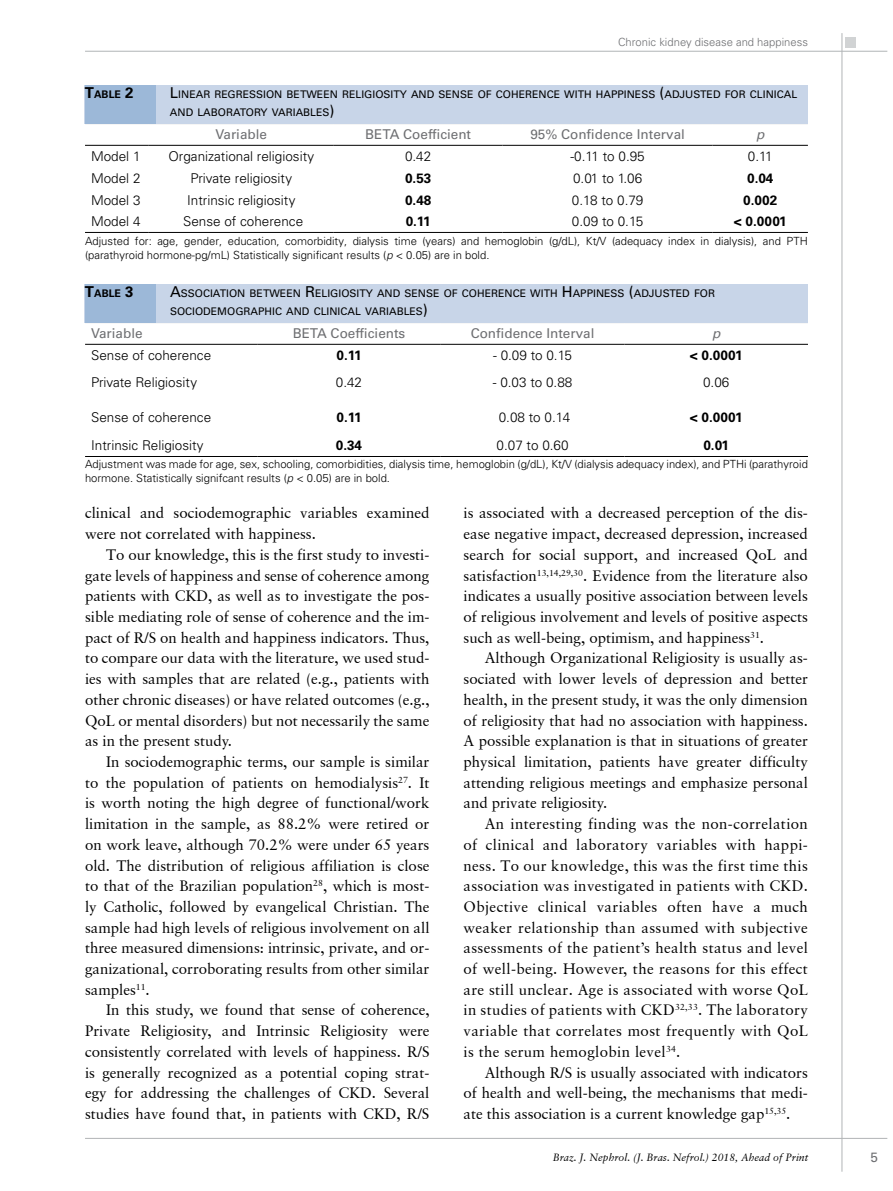
<style>
.page{position:relative;width:893px;height:1191px;background:#fff}
.page>*{position:absolute;margin:0;border:0;box-sizing:border-box;transform-origin:0 0}
.t1{font:15px/20.7px "Garamond Retrospective S Si";color:#000;text-align:justify}
.t2{font:300 13.5px "Univers LT Std";color:#000}
.t3{font:13.5px "Univers LT Std";color:#6d6e71}
.t4{font:700 13.5px "Univers LT Std";color:#000}
.t5{font:italic 13.5px "Univers LT Std";color:#6d6e71}
.t6{font:300 11.25px/14.2px "Univers LT Std";color:#000}
.t7{font:300 11.25px "Univers LT Std";color:#6d6e71}
.t8{font:10.5px/18px "Univers LT Std";color:#000}
.t9{font:italic 10.5px "Garamond Retrospective S Si";color:#000}
.t10{font:700 10.5px "Univers LT Std";color:#000}
.s1{font-size:15px}
.s2{font-weight:400;font-size:15px}
.s3{font-style:italic}
</style>
<div class="page">
<div style="left:845px;top:37px;width:11px;height:11px;background:#d1d3d4"></div>
<hr style="left:85px;top:51px;width:802px;height:1px;background:#b1b4b6">
<hr style="left:842px;top:33px;width:1px;height:1138px;background:#b1b4b6">
<hr style="left:85px;top:1138px;width:802px;height:1px;background:#b1b4b6">
<hr style="left:85px;top:232px;width:64px;height:1px;background:#000">
<hr style="left:149px;top:232px;width:185px;height:1px;background:#000">
<hr style="left:334px;top:232px;width:169px;height:1px;background:#000">
<hr style="left:503px;top:232px;width:210px;height:1px;background:#000">
<hr style="left:713px;top:232px;width:95px;height:1px;background:#000">
<hr style="left:85px;top:123px;width:64px;height:1px;background:#000">
<hr style="left:149px;top:123px;width:185px;height:1px;background:#000">
<hr style="left:334px;top:123px;width:169px;height:1px;background:#000">
<hr style="left:503px;top:123px;width:210px;height:1px;background:#000">
<hr style="left:713px;top:123px;width:95px;height:1px;background:#000">
<hr style="left:85px;top:145px;width:64px;height:1px;background:#000">
<hr style="left:149px;top:145px;width:185px;height:1px;background:#000">
<hr style="left:334px;top:145px;width:169px;height:1px;background:#000">
<hr style="left:503px;top:145px;width:210px;height:1px;background:#000">
<hr style="left:713px;top:145px;width:95px;height:1px;background:#000">
<div style="left:85px;top:85px;width:723px;height:38px;background:#c8d5e8"></div>
<div style="left:85px;top:85px;width:71px;height:38px;background:#9cb8d8"></div>
<hr style="left:85px;top:456px;width:172px;height:1px;background:#000">
<hr style="left:257px;top:456px;width:184px;height:1px;background:#000">
<hr style="left:441px;top:456px;width:183px;height:1px;background:#000">
<hr style="left:624px;top:456px;width:184px;height:1px;background:#000">
<hr style="left:85px;top:322px;width:172px;height:1px;background:#000">
<hr style="left:257px;top:322px;width:184px;height:1px;background:#000">
<hr style="left:441px;top:322px;width:183px;height:1px;background:#000">
<hr style="left:624px;top:322px;width:184px;height:1px;background:#000">
<hr style="left:85px;top:344px;width:172px;height:1px;background:#000">
<hr style="left:257px;top:344px;width:184px;height:1px;background:#000">
<hr style="left:441px;top:344px;width:183px;height:1px;background:#000">
<hr style="left:624px;top:344px;width:184px;height:1px;background:#000">
<div style="left:85px;top:284px;width:723px;height:38px;background:#c8d5e8"></div>
<div style="left:85px;top:284px;width:71px;height:38px;background:#9cb8d8"></div>
<p class="t7" style="left:618px;top:36px;width:191px">Chronic kidney disease and happiness</p>
<p class="t8" style="left:170px;top:86px;width:629px;text-indent:8px">INEAR REGRESSION BETWEEN RELIGIOSITY AND SENSE OF COHERENCE WITH HAPPINESS <span class="s1">(</span>ADJUSTED FOR CLINICAL<br>AND LABORATORY VARIABLES<span class="s1">)</span></p>
<p class="t10" style="left:85px;top:89px;width:72px"><span class="s1">T</span>ABLE <span class="s1">2</span> <span class="s2">L</span></p>
<p class="t3" style="left:216px;top:126px;width:53px">Variable</p>
<p class="t3" style="left:365px;top:126px;width:107px">BETA Coefficient</p>
<p class="t3" style="left:530px;top:126px;width:156px">95% Confidence Interval</p>
<p class="t5" style="left:756px;top:126px;width:10px">p</p>
<p class="t2" style="left:91px;top:148px;width:51px">Model 1</p>
<p class="t2" style="left:168px;top:148px;width:147px">Organizational religiosity</p>
<p class="t2" style="left:405px;top:148px;width:28px">0.42</p>
<p class="t2" style="left:570px;top:148px;width:76px">-0.11 to 0.95</p>
<p class="t2" style="left:748px;top:148px;width:26px">0.11</p>
<p class="t2" style="left:91px;top:170px;width:51px">Model 2</p>
<p class="t2" style="left:190px;top:170px;width:103px">Private religiosity</p>
<p class="t4" style="left:405px;top:170px;width:28px">0.53</p>
<p class="t2" style="left:573px;top:170px;width:71px">0.01 to 1.06</p>
<p class="t4" style="left:747px;top:170px;width:28px">0.04</p>
<p class="t2" style="left:91px;top:192px;width:51px">Model 3</p>
<p class="t2" style="left:187px;top:192px;width:110px">Intrinsic religiosity</p>
<p class="t4" style="left:405px;top:192px;width:28px">0.48</p>
<p class="t2" style="left:572px;top:192px;width:73px">0.18 to 0.79</p>
<p class="t4" style="left:743px;top:192px;width:36px">0.002</p>
<p class="t2" style="left:91px;top:213px;width:51px">Model 4</p>
<p class="t2" style="left:183px;top:213px;width:122px">Sense of coherence</p>
<p class="t4" style="left:406px;top:214px;width:26px">0.11</p>
<p class="t2" style="left:572px;top:213px;width:73px">0.09 to 0.15</p>
<p class="t4" style="left:734px;top:214px;width:54px">&lt; 0.0001</p>
<p class="t6" style="left:85px;top:234px;width:724px">Adjusted for: age, gender, education, comorbidity, dialysis time (years) and hemoglobin (g/dL), Kt/V (adequacy index in dialysis), and PTH (parathyroid hormone-pg/mL) Statistically significant results (<span class="s3">p</span> &lt; 0.05) are in bold.</p>
<p class="t8" style="left:170px;top:285px;width:546px;text-indent:11px">SSOCIATION BETWEEN <span class="s1">R</span>ELIGIOSITY AND SENSE OF COHERENCE WITH <span class="s1">H</span>APPINESS <span class="s1">(</span>ADJUSTED FOR<br>SOCIODEMOGRAPHIC AND CLINICAL VARIABLES<span class="s1">)</span></p>
<p class="t10" style="left:85px;top:288px;width:74px"><span class="s1">T</span>ABLE <span class="s1">3</span> <span class="s2">A</span></p>
<p class="t3" style="left:91px;top:325px;width:53px">Variable</p>
<p class="t3" style="left:293px;top:325px;width:114px">BETA Coefficients</p>
<p class="t3" style="left:471px;top:325px;width:125px">Confidence Interval</p>
<p class="t5" style="left:712px;top:325px;width:10px">p</p>
<p class="t2" style="left:91px;top:347px;width:122px">Sense of coherence</p>
<p class="t4" style="left:336px;top:347px;width:26px">0.11</p>
<p class="t2" style="left:493px;top:347px;width:80px">- 0.09 to 0.15</p>
<p class="t4" style="left:690px;top:347px;width:54px">&lt; 0.0001</p>
<p class="t2" style="left:91px;top:374px;width:107px">Private Religiosity</p>
<p class="t2" style="left:336px;top:374px;width:28px">0.42</p>
<p class="t2" style="left:493px;top:374px;width:81px">- 0.03 to 0.88</p>
<p class="t2" style="left:703px;top:374px;width:28px">0.06</p>
<p class="t2" style="left:91px;top:409px;width:122px">Sense of coherence</p>
<p class="t4" style="left:336px;top:409px;width:26px">0.11</p>
<p class="t2" style="left:499px;top:409px;width:73px">0.08 to 0.14</p>
<p class="t4" style="left:690px;top:409px;width:54px">&lt; 0.0001</p>
<p class="t2" style="left:91px;top:437px;width:114px">Intrinsic Religiosity</p>
<p class="t4" style="left:336px;top:438px;width:28px">0.34</p>
<p class="t2" style="left:497px;top:437px;width:74px">0.07 to 0.60</p>
<p class="t4" style="left:703px;top:438px;width:27px">0.01</p>
<p class="t6" style="left:85px;top:456px;width:724px">Adjustment was made for age, sex, schooling, comorbidities, dialysis time, hemoglobin (g/dL), Kt/V (dialysis adequacy index), and PTHi (parathyroid hormone. Statistically signifcant results (<span class="s3">p</span> &lt; 0.05) are in bold.</p>
<p class="t1" style="left:85px;top:503px;width:346px">clinical and sociodemographic variables examined were not correlated with happiness.</p>
<p class="t1" style="left:85px;top:544px;width:346px;text-indent:21px">To our knowledge, this is the first study to investi&shy;gate levels of happiness and sense of coherence among patients with CKD, as well as to investigate the pos&shy;sible mediating role of sense of coherence and the im&shy;pact of R/S on health and happiness indicators. Thus, to compare our data with the literature, we used stud&shy;ies with samples that are related (e.g., patients with other chronic diseases) or have related outcomes (e.g., QoL or mental disorders) but not necessarily the same as in the present study.</p>
<p class="t1" style="left:85px;top:751px;width:346px;text-indent:21px">In sociodemographic terms, our sample is similar to the population of patients on hemodialysis<sup>27</sup>. It is worth noting the high degree of functional/work limitation in the sample, as 88.2% were retired or on work leave, although 70.2% were under 65 years old. The distribution of religious affiliation is close to that of the Brazilian population<sup>28</sup>, which is most&shy;ly Catholic, followed by evangelical Christian. The sample had high levels of religious involvement on all three measured dimensions: intrinsic, private, and or&shy;ganizational, corroborating results from other similar samples<sup>11</sup>.</p>
<p class="t1" style="left:85px;top:999px;width:346px;text-indent:21px">In this study, we found that sense of coherence, Private Religiosity, and Intrinsic Religiosity were consistently correlated with levels of happiness. R/S is generally recognized as a potential coping strat&shy;egy for addressing the challenges of CKD. Several studies have found that, in patients with CKD, R/S</p>
<p class="t1" style="left:463px;top:503px;width:346px">is associated with a decreased perception of the dis&shy;ease negative impact, decreased depression, increased search for social support, and increased QoL and satisfaction<sup>13,14,29,30</sup>. Evidence from the literature also indicates a usually positive association between levels of religious involvement and levels of positive aspects such as well-being, optimism, and happiness<sup>31</sup>.</p>
<p class="t1" style="left:463px;top:647px;width:346px;text-indent:21px">Although Organizational Religiosity is usually as&shy;sociated with lower levels of depression and better health, in the present study, it was the only dimension of religiosity that had no association with happiness.<br>A possible explanation is that in situations of greater physical limitation, patients have greater difficulty attending religious meetings and emphasize personal and private religiosity.</p>
<p class="t1" style="left:463px;top:813px;width:346px;text-indent:21px">An interesting finding was the non-correlation of clinical and laboratory variables with happi&shy;ness. To our knowledge, this was the first time this association was investigated in patients with CKD.<br>Objective clinical variables often have a much weaker relationship than assumed with subjective assessments of the patient’s health status and level of well-being. However, the reasons for this effect are still unclear. Age is associated with worse QoL in studies of patients with CKD<sup>32,33</sup>. The laboratory variable that correlates most frequently with QoL is the serum hemoglobin level<sup>34</sup>.</p>
<p class="t1" style="left:463px;top:1061px;width:346px;text-indent:21px">Although R/S is usually associated with indicators of health and well-being, the mechanisms that medi&shy;ate this association is a current knowledge gap<sup>15,35</sup>.</p>
<p class="t9" style="left:553px;top:1151px;width:257px">Braz. J. Nephrol. (J. Bras. Nefrol.) 2018, Ahead of Print</p>
<p class="t3" style="left:870px;top:1149px;width:9px">5</p>
</div>
